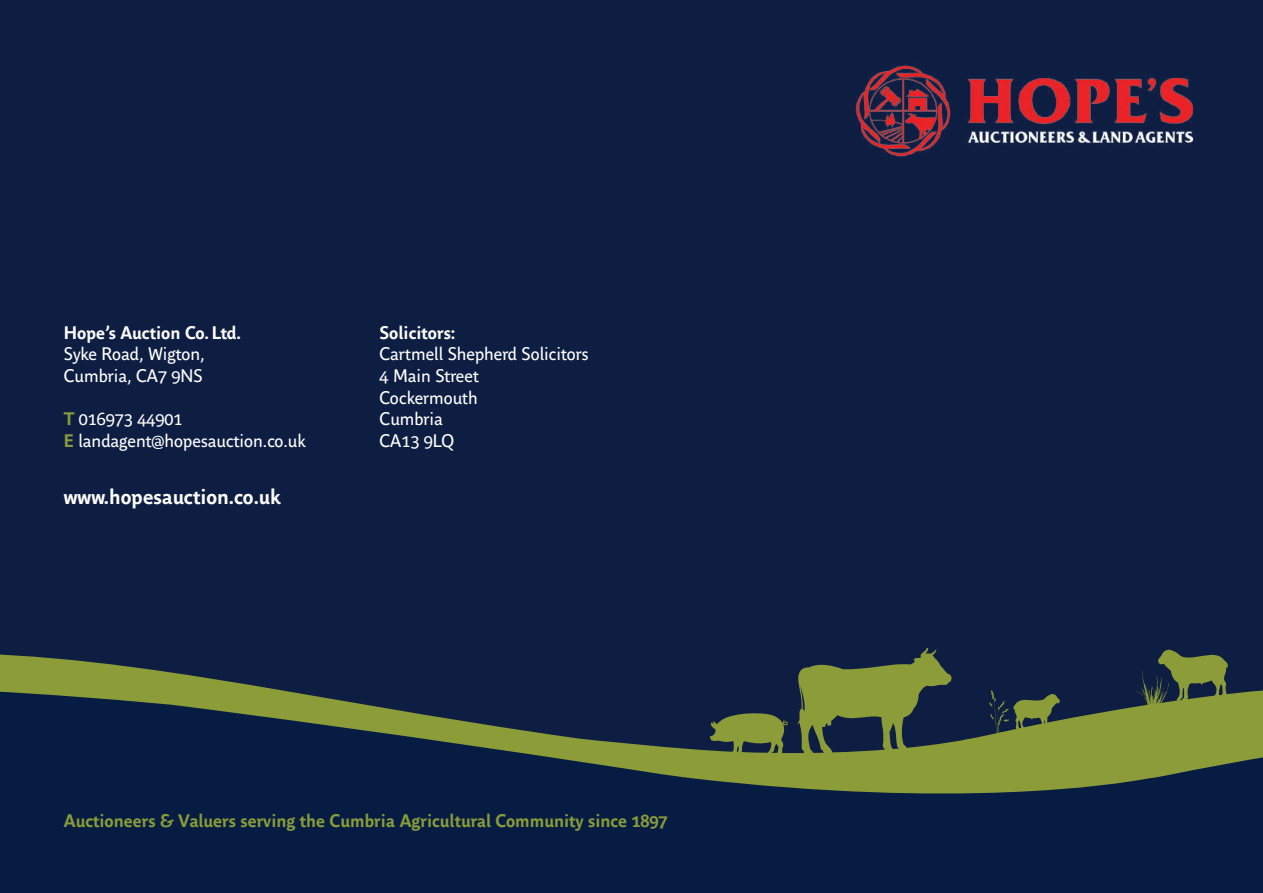
<style>
.page{position:relative;width:1263px;height:893px;background:#0e1d42}
.page>*{position:absolute;margin:0;border:0;box-sizing:border-box;transform-origin:0 0}
.t1{font:700 21px "Parisine Office Std";color:#fff}
.t2{font:18px/21.6px "Parisine Office Std";color:#fff}
.t3{font:700 18px "Parisine Office Std";color:#8a9b39}
.t4{font:700 18px "Parisine Office Std";color:#fff}
.s1{font-weight:700;color:#8a9b39}
</style>
<div class="page">
<svg style="left:0;top:647px;width:1228px;height:41px"></svg>
<svg style="left:0;top:688px;width:1263px;height:106px"></svg>
<div style="left:0;top:872px;width:1263px;height:21px;background:#061c43"></div>
<img style="left:855px;top:65px;width:339px;height:93px">
<p class="t4" style="left:64px;top:322px;width:179px">Hope’s Auction Co. Ltd.</p>
<p class="t2" style="left:64px;top:344px;width:142px">Syke Road, Wigton,<br>Cumbria, CA7 9NS</p>
<p class="t2" style="left:64px;top:409px;width:243px"><span class="s1">T</span> 016973 44901<br><span class="s1">E</span> landagent@hopesauction.co.uk</p>
<p class="t1" style="left:64px;top:484px;width:219px">www.hopesauction.co.uk</p>
<p class="t4" style="left:379px;top:322px;width:77px">Solicitors:</p>
<p class="t2" style="left:379px;top:344px;width:211px">Cartmell Shepherd Solicitors<br>4 Main Street<br>Cockermouth<br>Cumbria<br>CA13 9LQ</p>
<p class="t3" style="left:64px;top:810px;width:605px">Auctioneers &amp; Valuers serving the Cumbria Agricultural Community since 1897</p>
</div>
